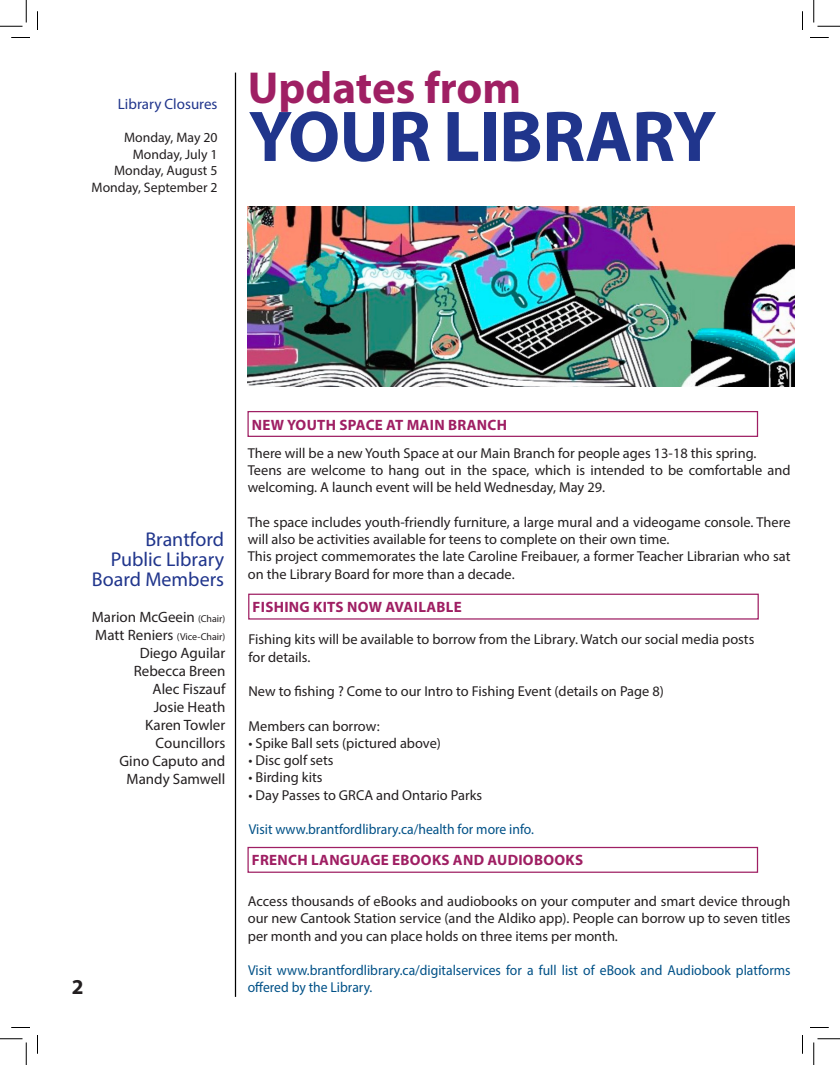
<style>
.page{position:relative;width:840px;height:1065px;background:#fff}
.page>*{position:absolute;margin:0;border:0;box-sizing:border-box;transform-origin:0 0}
.t1{font:700 72.5px "Myriad Pro";letter-spacing:-.01em;color:#20358c}
.t2{font:700 45px "Myriad Pro";color:#9f1f63}
.t3{font:700 21.25px "Myriad Pro";color:#231f20}
.t4{font:20px/20px "Myriad Pro";color:#20358c;text-align:right}
.t5{font:15px/18px "Myriad Pro";color:#231f20;text-align:right}
.t6{font:700 15px "Myriad Pro";letter-spacing:.02em;color:#9f1f63}
.t7{font:15px "Myriad Pro";color:#20358c}
.t8{font:14.38px/17.2px "Myriad Pro";color:#231f20}
.t9{font:14.38px/17.2px "Myriad Pro";color:#005187;scale:.95 1}
.t10{font:13.75px/16.5px "Myriad Pro";color:#231f20;text-align:right}
.t11{font:10px "Myriad Pro";color:#231f20}
.s1{font-size:10px}
.s2{font-size:15px}
</style>
<div class="page">
<hr style="left:235px;top:73px;width:1px;height:924px;background:#000">
<div style="left:248px;top:594px;width:511px;height:26px;border:1px solid #9f1f63"></div>
<div style="left:247px;top:411px;width:511px;height:26px;border:1px solid #9f1f63"></div>
<div style="left:247px;top:847px;width:511px;height:26px;border:1px solid #9f1f63"></div>
<img style="left:248px;top:206px;width:546px;height:180px">
<svg style="left:11px;top:37px;width:19px;height:1px"></svg>
<svg style="left:810px;top:37px;width:19px;height:1px"></svg>
<svg style="left:11px;top:1027px;width:19px;height:1px"></svg>
<svg style="left:810px;top:1027px;width:19px;height:1px"></svg>
<svg style="left:37px;top:11px;width:1px;height:19px"></svg>
<svg style="left:37px;top:1035px;width:1px;height:19px"></svg>
<svg style="left:802px;top:11px;width:1px;height:19px"></svg>
<svg style="left:802px;top:1035px;width:1px;height:19px"></svg>
<svg style="left:0;top:0;width:27px;height:27px"></svg>
<svg style="left:0;top:1039px;width:27px;height:26px"></svg>
<svg style="left:814px;top:0;width:26px;height:27px"></svg>
<svg style="left:814px;top:1039px;width:26px;height:26px"></svg>
<p class="t7" style="left:118px;top:95px;width:101px">Library Closures</p>
<p class="t10" style="left:92px;top:129px;width:127px">Monday, May 20<br>Monday, July 1<br>Monday, August 5<br>Monday, September 2</p>
<h2 class="t2" style="left:248px;top:59px;width:275px">Updates from</h2>
<h1 class="t1" style="left:249px;top:89px;width:469px">YOUR LIBRARY</h1>
<h3 class="t4" style="left:92px;top:529px;width:134px">Brantford<br>Public Library<br>Board Members</h3>
<p class="t5" style="left:92px;top:608px;width:135px">Marion McGeein <span class="s1">(Chair)</span></p>
<p class="t11" style="left:95px;top:631px;width:132px"><span class="s2">Matt Reniers</span> (Vice-Chair)</p>
<p class="t5" style="left:120px;top:644px;width:107px">Diego Aguilar<br>Rebecca Breen<br>Alec Fiszauf<br>Josie Heath<br>Karen Towler<br>Councillors<br>Gino Caputo and<br>Mandy Samwell</p>
<h3 class="t3" style="left:72px;top:973px;width:13px">2</h3>
<p class="t6" style="left:252px;top:415px;width:257px">NEW YOUTH SPACE AT MAIN BRANCH</p>
<p class="t8" style="left:248px;top:444px;width:544px">There will be a new Youth Space at our Main Branch for people ages 13-18 this spring.<br>Teens are welcome to hang out in the space, which is intended to be comfortable and welcoming. A launch event will be held Wednesday, May 29.</p>
<p class="t8" style="left:248px;top:513px;width:544px">The space includes youth-friendly furniture, a large mural and a videogame console. There will also be activities available for teens to complete on their own time.<br>This project commemorates the late Caroline Freibauer, a former Teacher Librarian who sat on the Library Board for more than a decade.</p>
<p class="t6" style="left:253px;top:597px;width:211px">FISHING KITS NOW AVAILABLE</p>
<p class="t8" style="left:249px;top:631px;width:507px">Fishing kits will be available to borrow from the Library. Watch our social media posts for details.</p>
<p class="t8" style="left:249px;top:682px;width:417px">New to fishing ? Come to our Intro to Fishing Event (details on Page 8)</p>
<p class="t8" style="left:249px;top:717px;width:133px">Members can borrow:</p>
<p class="t8" style="left:249px;top:734px;width:194px">• Spike Ball sets (pictured above)</p>
<p class="t8" style="left:249px;top:751px;width:87px">• Disc golf sets</p>
<p class="t8" style="left:249px;top:769px;width:76px">• Birding kits</p>
<p class="t8" style="left:249px;top:786px;width:235px">• Day Passes to GRCA and Ontario Parks</p>
<p class="t9" style="left:249px;top:820px;width:302px">Visit www.brantfordlibrary.ca/health for more info.</p>
<p class="t6" style="left:252px;top:851px;width:333px">FRENCH LANGUAGE EBOOKS AND AUDIOBOOKS</p>
<p class="t8" style="left:248px;top:893px;width:544px;text-align:justify">Access thousands of eBooks and audiobooks on your computer and smart device through our new Cantook Station service (and the Aldiko app). People can borrow up to seven titles per month and you can place holds on three items per month.</p>
<p class="t9" style="left:248px;top:962px;width:573px">Visit www.brantfordlibrary.ca/digitalservices for a full list of eBook and Audiobook platforms offered by the Library.</p>
</div>
